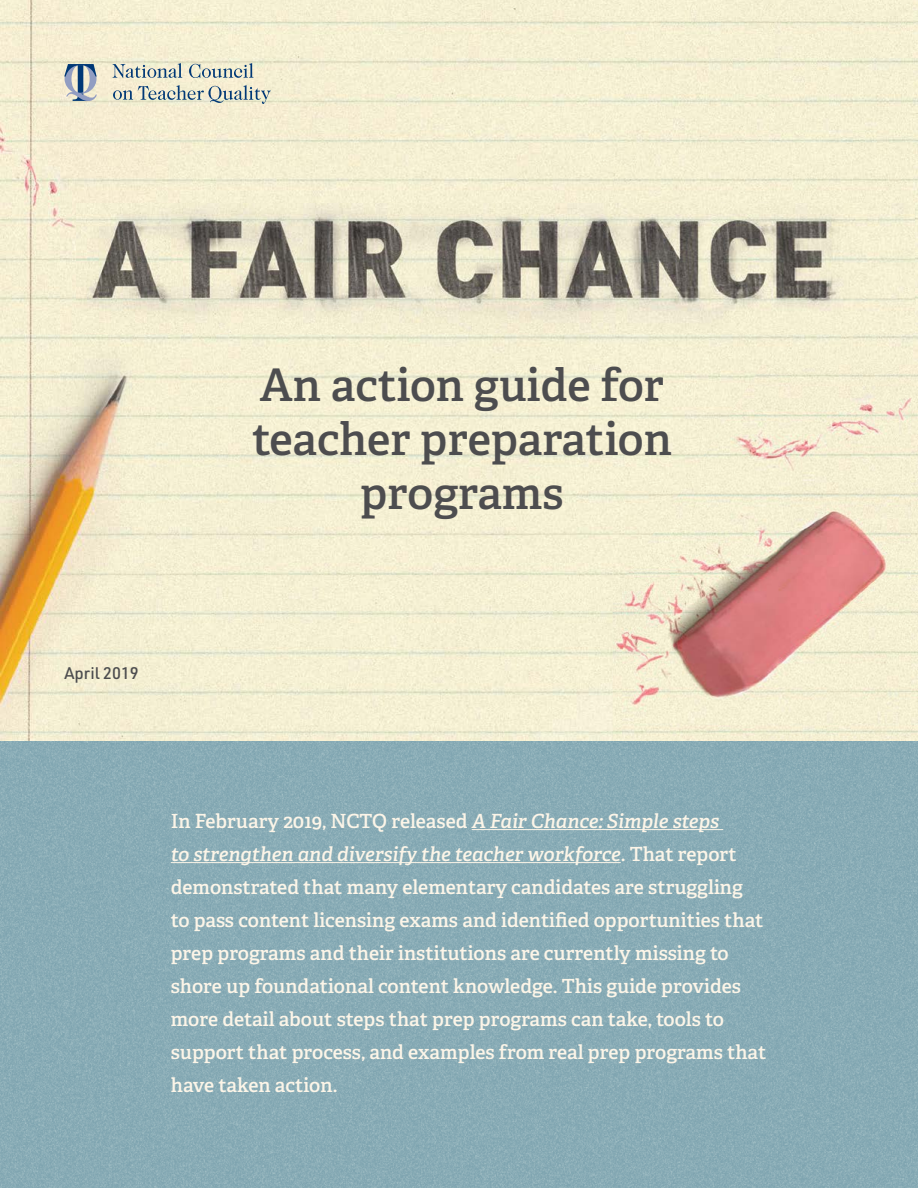
<style>
.page{position:relative;width:918px;height:1188px;background:#fff}
.page>*{position:absolute;margin:0;border:0;box-sizing:border-box;transform-origin:0 0}
.t1{font:45px/54px "Adelle PE Sb";color:#4d4d4f;text-align:center}
.intro_para{font:19.5px/33px "Adelle PE Sb";color:#fcf5e8}
.t2{font:500 16.5px "URWDIN";color:#4d4d4f}
.s1{font-style:italic}
</style>
<div class="page">
<img style="left:664px;top:740px;width:254px;height:448px">
<img style="left:0;top:740px;width:664px;height:448px">
<img style="left:0;top:0;width:918px;height:740px">
<img style="left:613px;top:365px;width:305px;height:374px">
<img style="left:77px;top:204px;width:838px;height:129px">
<svg style="left:112px;top:63px;width:70px;height:15px"></svg>
<svg style="left:189px;top:63px;width:65px;height:15px"></svg>
<svg style="left:64px;top:64px;width:33px;height:37px"></svg>
<svg style="left:113px;top:85px;width:158px;height:19px;background:#c7ccc0"></svg>
<hr style="left:472px;top:829px;width:251px;height:1px;background:#fcf5e8">
<hr style="left:171px;top:862px;width:450px;height:1px;background:#fcf5e8">
<p class="t1" style="left:252px;top:356px;width:421px">An action guide for teacher preparation programs</p>
<p class="t2" style="left:64px;top:662px;width:76px">April 2019</p>
<p class="intro_para" style="left:171px;top:803px;width:597px">In February 2019, NCTQ released <span class="s1">A Fair Chance: Simple steps<br>to strengthen and diversify the teacher workforce</span>. That report demonstrated that many elementary candidates are struggling to pass content licensing exams and identified opportunities that prep programs and their institutions are currently missing to shore up foundational content knowledge. This guide provides more detail about steps that prep programs can take, tools to support that process, and examples from real prep programs that have taken action.</p>
</div>
